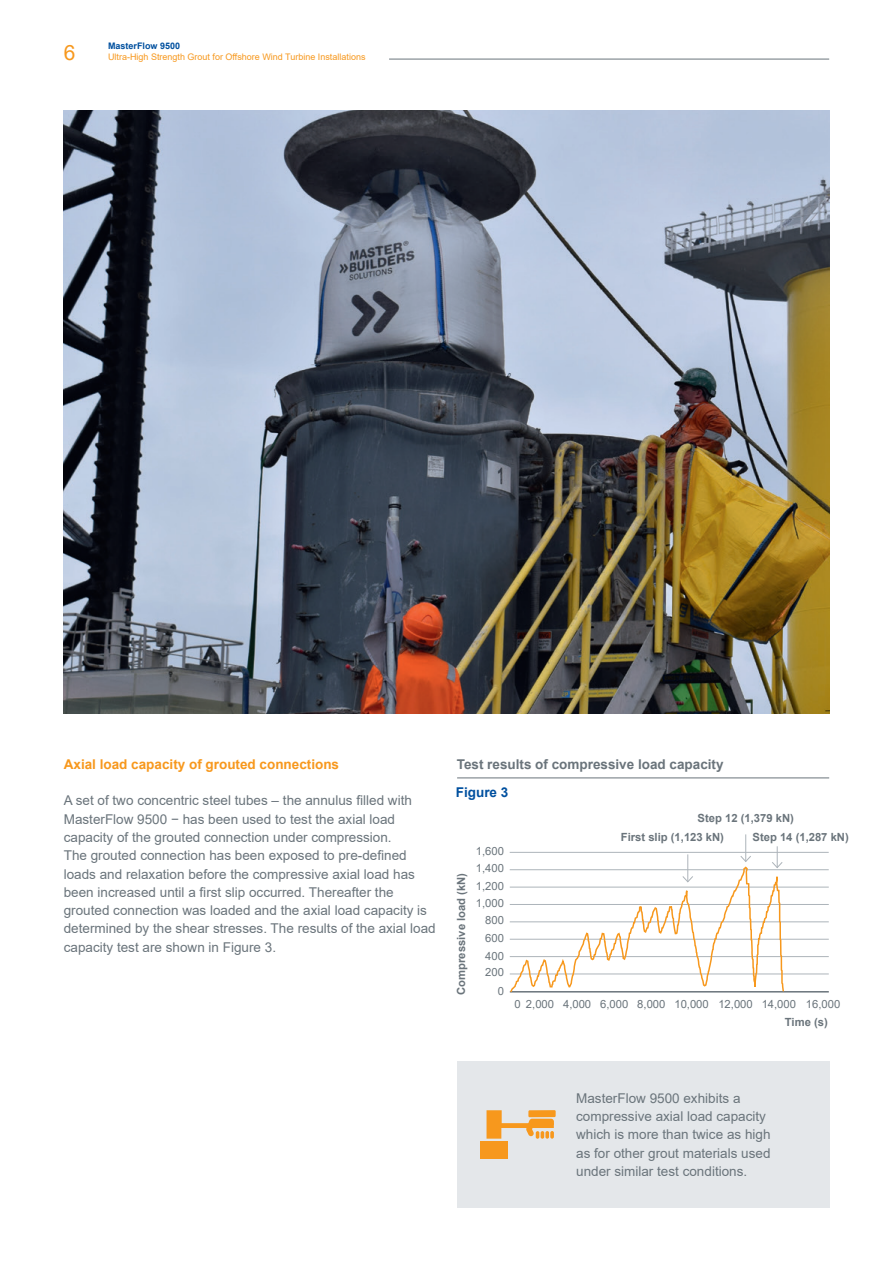
<style>
.page{position:relative;width:893px;height:1263px;background:#fff}
.page>*{position:absolute;margin:0;border:0;box-sizing:border-box;transform-origin:0 0}
.t1{font:21px "Arial";color:#f7981d}
.Copy____Body_Text{font:13.5px/18.3px "Arial";color:#6a747b}
.Copy____Subheadline{font:700 13.5px "Arial";color:#f7981d}
.Copy____Body_Text-2{font:700 13.5px "Arial";color:#6a747b}
.Copy____Body_Text-3{font:700 13.5px "Arial";color:#01509f}
.Copy____Table{font:11.25px "Arial";color:#6a747b}
.Copy____Table-2{font:700 11.25px "Arial";color:#6a747b}
.Copy____Sternchen_Te{font:700 11.25px "Arial";color:#6a747b}
.t2{font:9px "Arial";color:#f7981d}
.t3{font:700 9px "Arial";color:#01509f}
</style>
<div class="page">
<hr style="left:389px;top:59px;width:440px;height:1px;background:#6a747b">
<hr style="left:510px;top:869px;width:319px;height:1px;background:#adb4ba">
<hr style="left:510px;top:887px;width:319px;height:1px;background:#adb4ba">
<hr style="left:510px;top:904px;width:319px;height:1px;background:#adb4ba">
<hr style="left:510px;top:921px;width:319px;height:1px;background:#adb4ba">
<hr style="left:510px;top:939px;width:319px;height:1px;background:#adb4ba">
<hr style="left:510px;top:956px;width:319px;height:1px;background:#adb4ba">
<hr style="left:510px;top:973px;width:319px;height:1px;background:#adb4ba">
<hr style="left:510px;top:852px;width:319px;height:1px;background:#adb4ba">
<hr style="left:510px;top:991px;width:319px;height:1px;background:#6a747b">
<svg style="left:509px;top:834px;width:276px;height:159px"></svg>
<div style="left:457px;top:1061px;width:372px;height:147px;background:#e4e7ea"></div>
<hr style="left:457px;top:777px;width:372px;height:1px;background:#6a747b">
<img style="left:64px;top:110px;width:765px;height:604px">
<div style="left:480px;top:1141px;width:28px;height:18px;background:#f7981d"></div>
<svg style="left:486px;top:1110px;width:70px;height:29px"></svg>
<h1 class="t1" style="left:64px;top:38px;width:13px">6</h1>
<p class="t3" style="left:108px;top:40px;width:74px">MasterFlow 9500</p>
<p class="t2" style="left:108px;top:50px;width:259px">Ultra-High Strength Grout for Offshore Wind Turbine Installations</p>
<p class="Copy____Subheadline" style="left:64px;top:755px;width:277px">Axial load capacity of grouted connections</p>
<p class="Copy____Body_Text" style="left:64px;top:791px;width:373px">A set of two concentric steel tubes – the annulus filled with MasterFlow 9500 − has been used to test the axial load capacity of the grouted connection under compression.<br>The grouted connection has been exposed to pre-defined loads and relaxation before the compressive axial load has been increased until a first slip occurred. Thereafter the grouted connection was loaded and the axial load capacity is determined by the shear stresses. The results of the axial load capacity test are shown in Figure 3.</p>
<p class="Copy____Body_Text-2" style="left:457px;top:755px;width:268px">Test results of compressive load capacity</p>
<p class="Copy____Body_Text-3" style="left:456px;top:782px;width:54px">Figure 3</p>
<p class="Copy____Sternchen_Te" style="left:453px;top:995px;width:123px;rotate:-90deg">Compressive load (kN)</p>
<p class="Copy____Table" style="left:476px;top:844px;width:30px">1,600</p>
<p class="Copy____Table" style="left:476px;top:860px;width:30px">1,400</p>
<p class="Copy____Table" style="left:476px;top:878px;width:30px">1,200</p>
<p class="Copy____Table" style="left:476px;top:895px;width:30px">1,000</p>
<p class="Copy____Table" style="left:485px;top:913px;width:20px">800</p>
<p class="Copy____Table" style="left:485px;top:930px;width:20px">600</p>
<p class="Copy____Table" style="left:485px;top:948px;width:20px">400</p>
<p class="Copy____Table" style="left:485px;top:964px;width:20px">200</p>
<p class="Copy____Table" style="left:498px;top:983px;width:8px">0</p>
<p class="Copy____Table-2" style="left:698px;top:810px;width:98px">Step 12 (1,379 kN)</p>
<p class="Copy____Table-2" style="left:752px;top:829px;width:98px">Step 14 (1,287 kN)</p>
<p class="Copy____Table-2" style="left:621px;top:829px;width:105px">First slip (1,123 kN)</p>
<p class="Copy____Table" style="left:514px;top:996px;width:8px">0</p>
<p class="Copy____Table" style="left:526px;top:996px;width:30px">2,000</p>
<p class="Copy____Table" style="left:563px;top:996px;width:30px">4,000</p>
<p class="Copy____Table" style="left:600px;top:996px;width:30px">6,000</p>
<p class="Copy____Table" style="left:637px;top:996px;width:30px">8,000</p>
<p class="Copy____Table" style="left:674px;top:996px;width:36px">10,000</p>
<p class="Copy____Table" style="left:718px;top:996px;width:36px">12,000</p>
<p class="Copy____Table" style="left:762px;top:996px;width:36px">14,000</p>
<p class="Copy____Table" style="left:806px;top:996px;width:36px">16,000</p>
<p class="Copy____Table-2" style="left:785px;top:1014px;width:44px">Time (s)</p>
<p class="Copy____Body_Text" style="left:576px;top:1089px;width:196px">MasterFlow 9500 exhibits a compressive axial load capacity which is more than twice as high as for other grout materials used under similar test conditions.</p>
</div>
